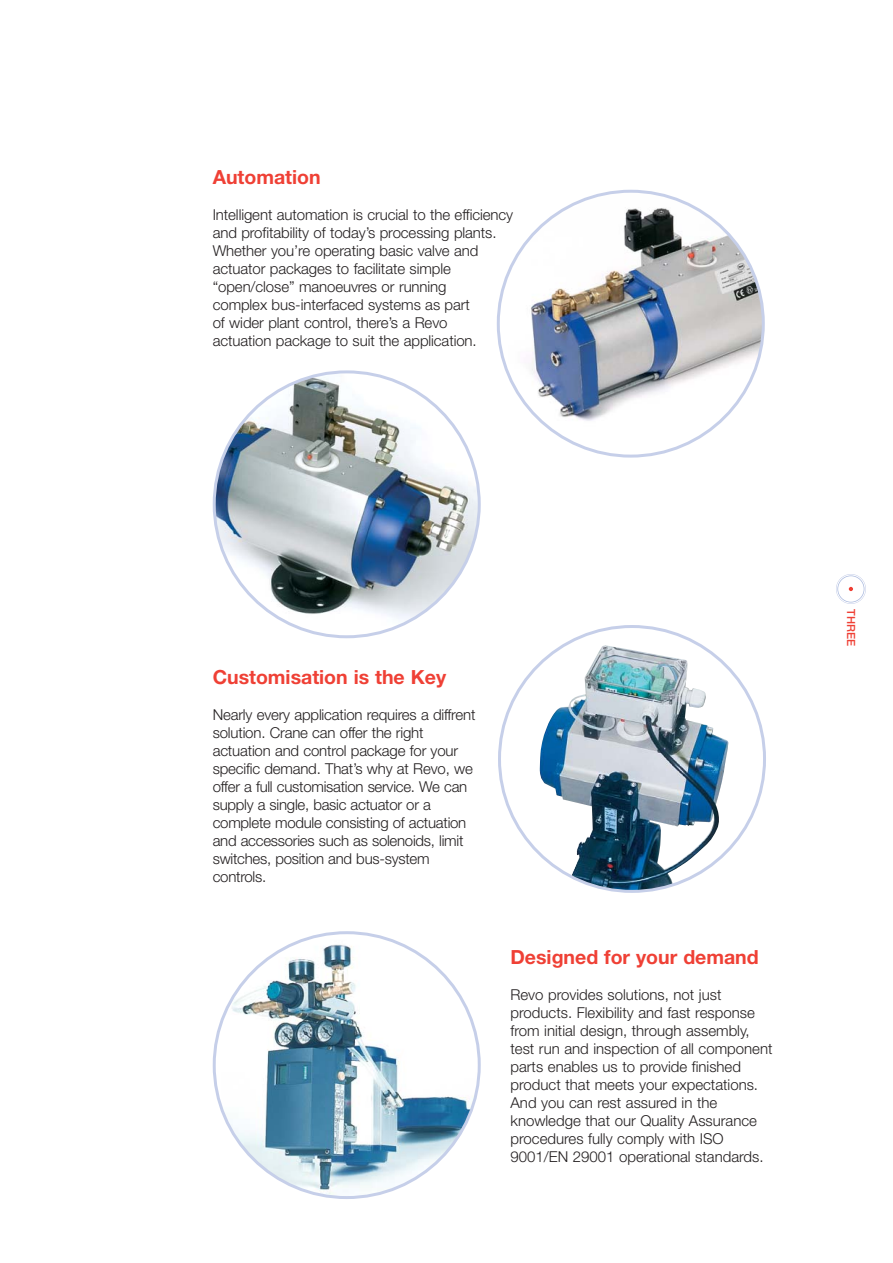
<style>
.page{position:relative;width:893px;height:1263px;background:#fff}
.page>*{position:absolute;margin:0;border:0;box-sizing:border-box;transform-origin:0 0}
.t1{font:700 19.5px "Helvetica Neue";color:#ef4035}
.t2{font:300 15px/18px "Helvetica Neue";letter-spacing:-.005em;color:#231f20}
.t3{font:500 11.25px "Helvetica Neue";color:#ef4035}
</style>
<div class="page">
<svg style="left:848px;top:587px;width:5px;height:4px"></svg>
<img style="left:213px;top:370px;width:267px;height:268px">
<img style="left:498px;top:625px;width:268px;height:268px">
<svg style="left:213px;top:931px;width:267px;height:268px"></svg>
<svg style="left:497px;top:190px;width:267px;height:268px"></svg>
<div style="left:837px;top:575px;width:27px;height:28px;border:2px solid #acbbdf;border-radius:50%"></div>
<div style="left:836px;top:574px;width:29px;height:30px;border:1px solid #c6cfe9;border-radius:50%"></div>
<h1 class="t1" style="left:213px;top:170px;width:109px">Automation</h1>
<p class="t2" style="left:213px;top:207px;width:302px">Intelligent automation is crucial to the efficiency and profitability of today’s processing plants.<br>Whether you’re operating basic valve and actuator packages to facilitate simple “open/close” manoeuvres or running<br>complex bus-interfaced systems as part<br>of wider plant control, there’s a Revo<br>actuation package to suit the application.</p>
<h1 class="t1" style="left:213px;top:670px;width:235px">Customisation is the Key</h1>
<p class="t2" style="left:213px;top:707px;width:264px">Nearly every application requires a diffrent solution. Crane can offer the right actuation and control package for your specific demand. That’s why at Revo, we offer a full customisation service. We can supply a single, basic actuator or a complete module consisting of actuation and accessories such as solenoids, limit switches, position and bus-system controls.</p>
<h1 class="t1" style="left:510px;top:950px;width:250px">Designed for your demand</h1>
<p class="t2" style="left:510px;top:987px;width:263px">Revo provides solutions, not just products. Flexibility and fast response from initial design, through assembly, test run and inspection of all component parts enables us to provide finished product that meets your expectations.<br>And you can rest assured in the knowledge that our Quality Assurance procedures fully comply with ISO 9001/EN 29001 operational standards.</p>
<p class="t3" style="left:855px;top:609px;width:38px;rotate:90deg">THREE</p>
</div>
